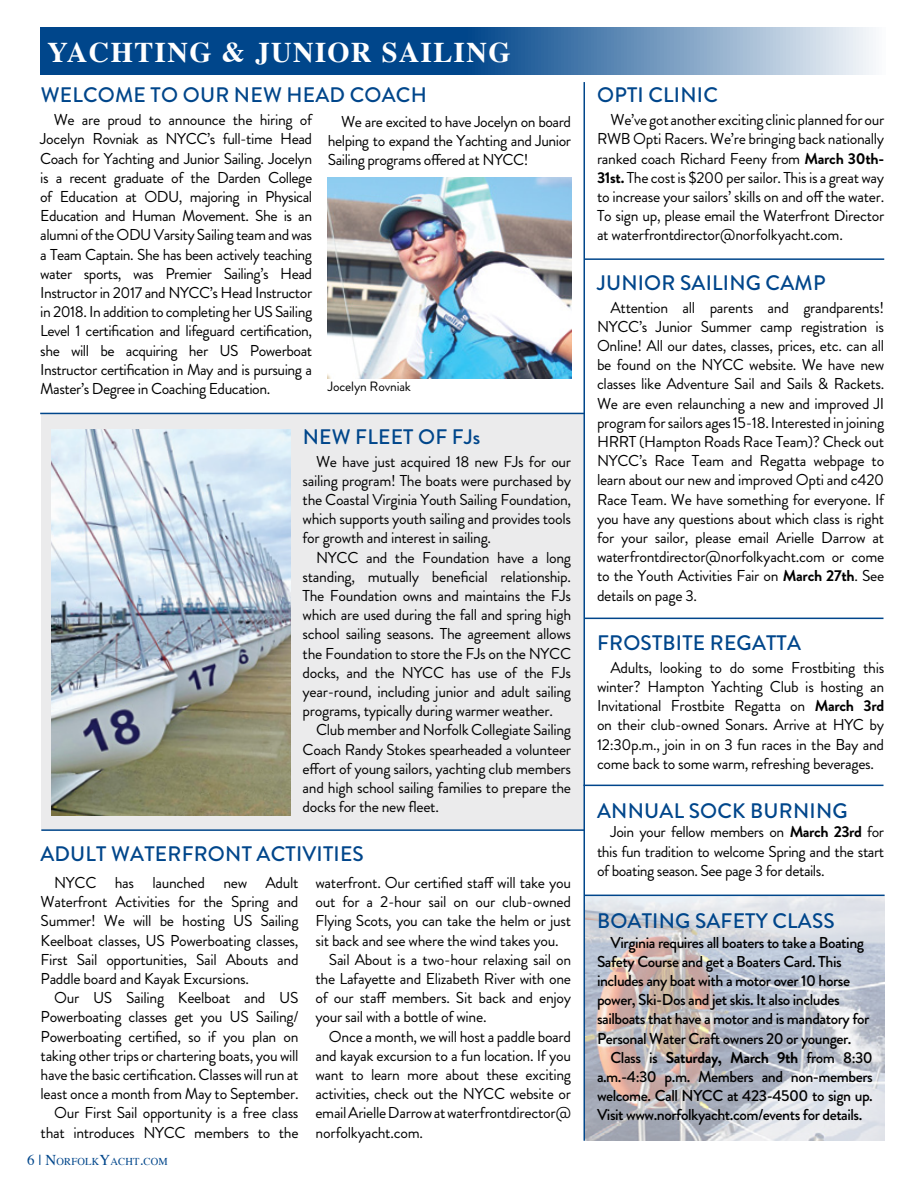
<style>
.page{position:relative;width:918px;height:1188px;background:#fff}
.page>*{position:absolute;margin:0;border:0;box-sizing:border-box;transform-origin:0 0}
.t1{font:700 28.5px "Times";letter-spacing:.05em;color:#fff}
.t2{font:500 21px "Brandon Grotesque";letter-spacing:.01em;color:#00468b}
.t3{font:15.75px/19.2px "Brandon Grotesque";letter-spacing:-.02em;color:#000;text-align:justify}
.t4{font:500 15.75px/19.2px "Brandon Grotesque";letter-spacing:-.03em;color:#000}
.t5{font:13.5px "Brandon Grotesque";letter-spacing:-.01em;color:#000}
.t6{font:10.5px "Times";letter-spacing:.015em;color:#00468b}
.s1{font-size:15px}
.s2{font-weight:700}
</style>
<div class="page">
<div style="left:41px;top:414px;width:543px;height:417px;background:#ebebec"></div>
<svg style="left:40px;top:27px;width:833px;height:48px;background:#3b71a5"></svg>
<img style="left:328px;top:178px;width:243px;height:200px">
<hr style="left:584px;top:82px;width:1px;height:1059px;background:#00468b">
<img style="left:585px;top:896px;width:300px;height:245px">
<img style="left:52px;top:429px;width:238px;height:387px">
<hr style="left:40px;top:413px;width:544px;height:1px;background:#00468b">
<hr style="left:41px;top:829px;width:543px;height:2px;background:#00468b">
<hr style="left:584px;top:258px;width:300px;height:2px;background:#00468b">
<hr style="left:585px;top:618px;width:299px;height:1px;background:#00468b">
<hr style="left:584px;top:785px;width:300px;height:1px;background:#00468b">
<hr style="left:585px;top:895px;width:300px;height:1px;background:#00468b">
<h1 class="t1" style="left:48px;top:25px;width:465px">YACHTING &amp; JUNIOR SAILING</h1>
<h2 class="t2" style="left:41px;top:81px;width:388px">WELCOME TO OUR NEW HEAD COACH</h2>
<p class="t3" style="left:40px;top:110px;width:274px;text-indent:13px">We are proud to announce the hiring of Jocelyn Rovniak as NYCC’s full-time Head Coach for Yachting and Junior Sailing. Jocelyn is a recent graduate of the Darden College of Education at ODU, majoring in Physical Education and Human Movement. She is an alumni of the ODU Varsity Sailing team and was a Team Captain. She has been actively teaching water sports, was Premier Sailing’s Head Instructor in 2017 and NYCC’s Head Instructor in 2018. In addition to completing her US Sailing Level 1 certification and lifeguard certification, she will be acquiring her US Powerboat Instructor certification in May and is pursuing a Master’s Degree in Coaching Education.</p>
<p class="t3" style="left:328px;top:112px;width:245px;text-indent:13px">We are excited to have Jocelyn on board helping to expand the Yachting and Junior Sailing programs offered at NYCC!</p>
<p class="t5" style="left:328px;top:377px;width:85px">Jocelyn Rovniak</p>
<h2 class="t2" style="left:303px;top:422px;width:179px">NEW FLEET OF FJs</h2>
<p class="t3" style="left:303px;top:452px;width:270px;text-indent:13px">We have just acquired 18 new FJs for our sailing program! The boats were purchased by the Coastal Virginia Youth Sailing Foundation, which supports youth sailing and provides tools for growth and interest in sailing.</p>
<p class="t3" style="left:303px;top:548px;width:270px;text-indent:13px">NYCC and the Foundation have a long standing, mutually beneficial relationship.<br>The Foundation owns and maintains the FJs which are used during the fall and spring high school sailing seasons. The agreement allows the Foundation to store the FJs on the NYCC docks, and the NYCC has use of the FJs year-round, including junior and adult sailing programs, typically during warmer weather.</p>
<p class="t3" style="left:303px;top:721px;width:270px;text-indent:13px">Club member and Norfolk Collegiate Sailing Coach Randy Stokes spearheaded a volunteer effort of young sailors, yachting club members and high school sailing families to prepare the docks for the new fleet.</p>
<h2 class="t2" style="left:40px;top:839px;width:325px">ADULT WATERFRONT ACTIVITIES</h2>
<p class="t3" style="left:41px;top:873px;width:260px;text-indent:13px">NYCC has launched new Adult Waterfront Activities for the Spring and Summer! We will be hosting US Sailing Keelboat classes, US Powerboating classes, First Sail opportunities, Sail Abouts and Paddle board and Kayak Excursions.</p>
<p class="t3" style="left:41px;top:988px;width:260px;text-align:right">Our US Sailing Keelboat and US Powerboating classes get you US Sailing/ Powerboating certified, so if you plan on taking other trips or chartering boats, you will have the basic certification. Classes will run at least once a month from May to September.<br>Our First Sail opportunity is a free class that introduces NYCC members to the</p>
<p class="t6" style="left:27px;top:1151px;width:142px"><span class="s1">6 | N</span>ORFOLK<span class="s1">Y</span>ACHT<span class="s1">.</span>COM</p>
<p class="t3" style="left:315px;top:873px;width:257px">waterfront. Our certified staff will take you</p>
<p class="t3" style="left:315px;top:892px;width:257px">out for a 2-hour sail on our club-owned</p>
<p class="t3" style="left:315px;top:912px;width:257px">Flying Scots, you can take the helm or just</p>
<p class="t3" style="left:315px;top:931px;width:245px">sit back and see where the wind takes you.</p>
<p class="t3" style="left:329px;top:950px;width:244px">Sail About is a two-hour relaxing sail on</p>
<p class="t3" style="left:315px;top:969px;width:257px">the Lafayette and Elizabeth River with one</p>
<p class="t3" style="left:315px;top:988px;width:257px">of our staff members. Sit back and enjoy</p>
<p class="t3" style="left:315px;top:1008px;width:173px">your sail with a bottle of wine.</p>
<p class="t3" style="left:329px;top:1027px;width:244px">Once a month, we will host a paddle board</p>
<p class="t3" style="left:315px;top:1046px;width:257px">and kayak excursion to a fun location. If you</p>
<p class="t3" style="left:315px;top:1065px;width:257px">want to learn more about these exciting</p>
<p class="t3" style="left:315px;top:1084px;width:257px">activities, check out the NYCC website or</p>
<p class="t3" style="left:315px;top:1104px;width:257px">email Arielle Darrow at waterfrontdirector@</p>
<p class="t3" style="left:315px;top:1123px;width:109px">norfolkyacht.com.</p>
<h2 class="t2" style="left:597px;top:81px;width:122px">OPTI CLINIC</h2>
<p class="t3" style="left:597px;top:110px;width:289px;text-indent:13px">We’ve got another exciting clinic planned for our RWB Opti Racers. We’re bringing back nationally ranked coach Richard Feeny from <span class="s2">March 30th-31st.</span> The cost is $200 per sailor. This is a great way to increase your sailors’ skills on and off the water.<br>To sign up, please email the Waterfront Director at waterfrontdirector@norfolkyacht.com.</p>
<h2 class="t2" style="left:597px;top:268px;width:230px">JUNIOR SAILING CAMP</h2>
<p class="t3" style="left:597px;top:298px;width:289px;text-indent:13px">Attention all parents and grandparents!<br>NYCC’s Junior Summer camp registration is Online! All our dates, classes, prices, etc. can all be found on the NYCC website. We have new classes like Adventure Sail and Sails &amp; Rackets.<br>We are even relaunching a new and improved JI program for sailors ages 15-18. Interested in joining HRRT (Hampton Roads Race Team)? Check out NYCC’s Race Team and Regatta webpage to learn about our new and improved Opti and c420<br>Race Team. We have something for everyone. If you have any questions about which class is right for your sailor, please email Arielle Darrow at waterfrontdirector@norfolkyacht.com or come to the Youth Activities Fair on <span class="s2">March 27th</span>. See details on page 3.</p>
<h2 class="t2" style="left:597px;top:628px;width:205px">FROSTBITE REGATTA</h2>
<p class="t3" style="left:597px;top:658px;width:289px;text-indent:13px">Adults, looking to do some Frostbiting this winter? Hampton Yachting Club is hosting an Invitational Frostbite Regatta on <span class="s2">March 3rd </span>on their club-owned Sonars. Arrive at HYC by 12:30p.m., join in on 3 fun races in the Bay and come back to some warm, refreshing beverages.</p>
<h2 class="t2" style="left:597px;top:796px;width:252px">ANNUAL SOCK BURNING</h2>
<p class="t3" style="left:597px;top:823px;width:289px;text-indent:13px">Join your fellow members on <span class="s2">March 23rd</span> for this fun tradition to welcome Spring and the start of boating season. See page 3 for details.</p>
<h2 class="t2" style="left:597px;top:907px;width:239px">BOATING SAFETY CLASS</h2>
<p class="t4" style="left:597px;top:933px;width:274px;text-indent:13px">Virginia requires all boaters to take a Boating Safety Course and get a Boaters Card. This includes any boat with a motor over 10 horse power, Ski-Dos and jet skis. It also includes sailboats that have a motor and is mandatory for Personal Water Craft owners 20 or younger.</p>
<p class="t4" style="left:597px;top:1048px;width:277px;text-align:justify;text-indent:13px">Class is <span class="s2">Saturday, March 9th</span> from 8:30 a.m.-4:30 p.m. Members and non-members welcome. Call NYCC at 423-4500 to sign up.<br>Visit www.norfolkyacht.com/events for details.</p>
</div>
